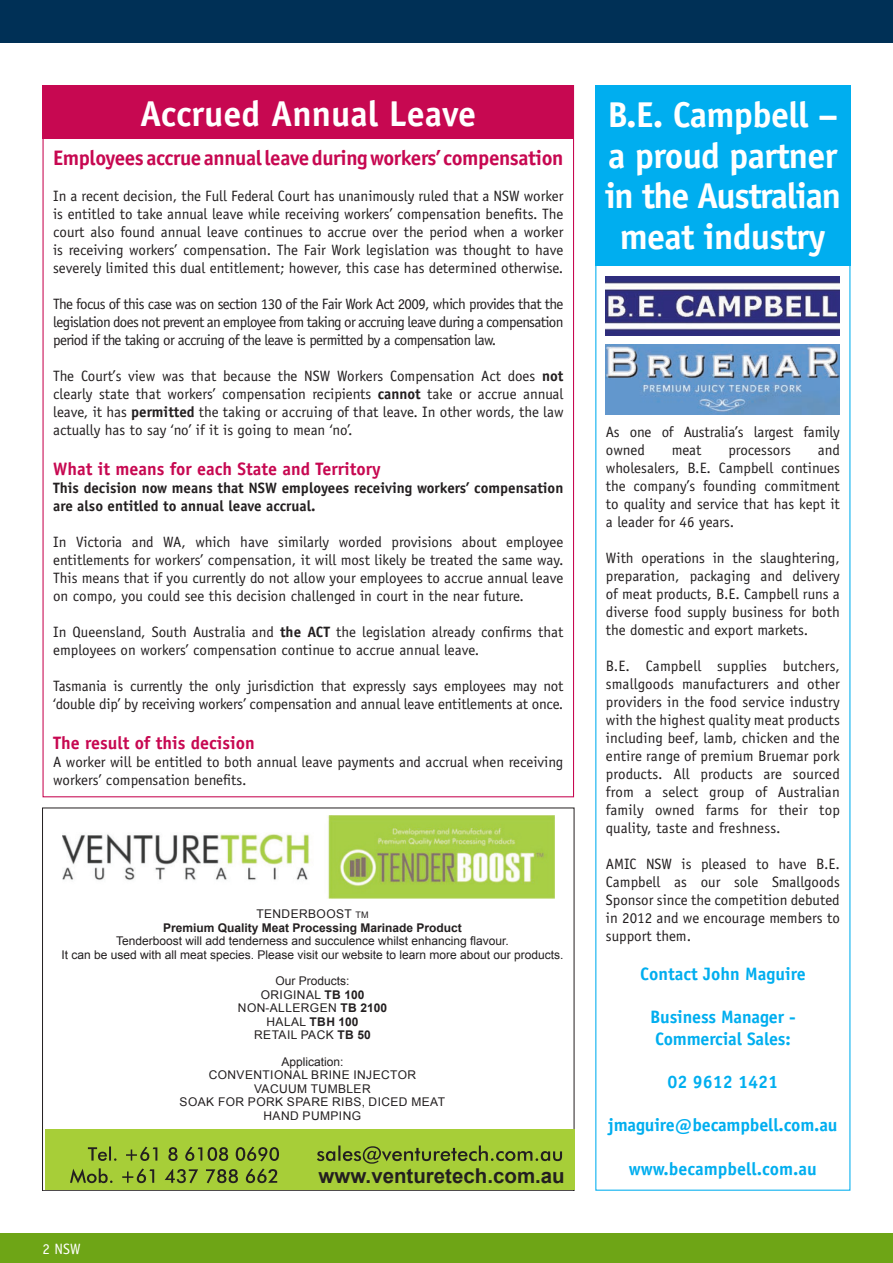
<style>
.page{position:relative;width:893px;height:1263px;background:#fff}
.page>*{position:absolute;margin:0;border:0;box-sizing:border-box;transform-origin:0 0}
.t1{font:700 36px/40.5px "Officina Sans";letter-spacing:-.02em;color:#fff;text-align:center}
.t2{font:700 36px "Officina Sans";color:#fff}
.t3{font:700 21px "Officina Sans";letter-spacing:-.02em;color:#c70851}
.t4{font:700 20.55px "Arial";color:#231f20}
.Heading_1{font:700 18px/21.6px "Officina Sans";letter-spacing:-.01em;color:#00aeef}
.t5{font:700 18px "Officina Sans";color:#c70851}
.t6{font:15px/18px "Officina Sans";color:#231f20;text-align:justify}
.t7{font:700 15px/18px "Officina Sans";color:#231f20}
.t8{font:15px "Officina Sans";color:#fff}
.t9{font:12px/13.4px "Arial";color:#231f20;text-align:center}
.t10{font:12px/13.4px "Arial";letter-spacing:.035em;color:#231f20;text-align:center}
.s1{font-weight:700}
.s2{font-size:9px}
</style>
<div class="page">
<div style="left:0;top:1233px;width:893px;height:30px;background:#6ea516"></div>
<div style="left:0;top:0;width:893px;height:43px;background:#003056"></div>
<div style="left:43px;top:85px;width:531px;height:712px;background:#fff;border:1px solid #c70851"></div>
<div style="left:43px;top:85px;width:531px;height:53px;background:#c70851"></div>
<img style="left:63px;top:815px;width:491px;height:84px">
<div style="left:45px;top:1129px;width:529px;height:60px;background:#a7ce38"></div>
<svg style="left:88px;top:1146px;width:191px;height:15px"></svg>
<svg style="left:70px;top:1168px;width:207px;height:15px"></svg>
<svg style="left:317px;top:1145px;width:245px;height:19px"></svg>
<div style="left:595px;top:85px;width:255px;height:181px;background:#00aeef"></div>
<img style="left:606px;top:276px;width:234px;height:59px">
<img style="left:606px;top:345px;width:234px;height:70px">
<p class="t2" style="left:140px;top:91px;width:338px">Accrued Annual Leave</p>
<p class="t3" style="left:53px;top:145px;width:512px">Employees accrue annual leave during workers’ compensation</p>
<p class="t6" style="left:53px;top:187px;width:512px">In a recent decision, the Full Federal Court has unanimously ruled that a NSW worker is entitled to take annual leave while receiving workers’ compensation benefits. The court also found annual leave continues to accrue over the period when a worker is receiving workers’ compensation. The Fair Work legislation was thought to have severely limited this dual entitlement; however, this case has determined otherwise.</p>
<p class="t6" style="left:53px;top:295px;width:512px">The focus of this case was on section 130 of the Fair Work Act 2009, which provides that the legislation does not prevent an employee from taking or accruing leave during a compensation period if the taking or accruing of the leave is permitted by a compensation law.</p>
<p class="t6" style="left:53px;top:367px;width:512px">The Court’s view was that because the NSW Workers Compensation Act does <span class="s1">not </span>clearly state that workers’ compensation recipients <span class="s1">cannot</span> take or accrue annual leave, it has <span class="s1">permitted</span> the taking or accruing of that leave. In other words, the law actually has to say ‘no’ if it is going to mean ‘no’.</p>
<p class="t5" style="left:53px;top:458px;width:329px">What it means for each State and Territory</p>
<p class="t7" style="left:53px;top:479px;width:512px">This decision now means that NSW employees receiving workers’ compensation are also entitled to annual leave accrual.</p>
<p class="t6" style="left:53px;top:533px;width:512px">In Victoria and WA, which have similarly worded provisions about employee entitlements for workers’ compensation, it will most likely be treated the same way.<br>This means that if you currently do not allow your employees to accrue annual leave on compo, you could see this decision challenged in court in the near future.</p>
<p class="t6" style="left:53px;top:623px;width:512px">In Queensland, South Australia and <span class="s1">the ACT</span> the legislation already confirms that employees on workers’ compensation continue to accrue annual leave.</p>
<p class="t6" style="left:53px;top:677px;width:512px">Tasmania is currently the only jurisdiction that expressly says employees may not ‘double dip’ by receiving workers’ compensation and annual leave entitlements at once.</p>
<p class="t5" style="left:53px;top:731px;width:203px">The result of this decision</p>
<p class="t6" style="left:53px;top:752px;width:512px">A worker will be entitled to both annual leave payments and accrual when receiving workers’ compensation benefits.</p>
<p class="t9" style="left:61px;top:908px;width:504px">TENDERBOOST <span class="s2">TM<br></span><span class="s1">Premium Quality Meat Processing Marinade Product<br></span>Tenderboost will add tenderness and succulence whilst enhancing flavour.<br>It can be used with all meat species. Please visit our website to learn more about our products.</p>
<p class="t10" style="left:238px;top:975px;width:151px">Our Products:<br>ORIGINAL <span class="s1">TB 100<br></span>NON-ALLERGEN <span class="s1">TB 2100<br></span>HALAL <span class="s1">TBH 100<br></span>RETAIL PACK <span class="s1">TB 50</span></p>
<p class="t10" style="left:180px;top:1055px;width:267px">Application:<br>CONVENTIONAL BRINE INJECTOR<br>VACUUM TUMBLER<br>SOAK FOR PORK SPARE RIBS, DICED MEAT<br>HAND PUMPING</p>
<p class="t8" style="left:43px;top:1240px;width:40px">2 NSW</p>
<p class="t4" style="left:319px;top:1162px;width:248px">www.venturetech.com.au</p>
<p class="t1" style="left:605px;top:94px;width:238px">B.E. Campbell – a proud partner in the Australian meat industry</p>
<p class="t6" style="left:606px;top:422px;width:235px">As one of Australia’s largest family owned</p>
<p class="t6" style="left:606px;top:440px;width:235px;text-indent:212px">and wholesalers, B.E. Campbell continues the company’s founding commitment to quality and service that has kept it a leader for 46 years.</p>
<p class="t6" style="left:606px;top:548px;width:235px">With operations in the slaughtering, preparation, packaging and delivery of meat products, B.E. Campbell runs a diverse food supply business for both the domestic and export markets.</p>
<p class="t6" style="left:606px;top:656px;width:235px">B.E. Campbell supplies butchers, smallgoods manufacturers and other providers in the food service industry with the highest quality meat products including beef, lamb, chicken and the entire range of premium Bruemar pork products. All products are sourced from a select group of Australian family owned farms for their top quality, taste and freshness.</p>
<p class="t6" style="left:606px;top:854px;width:235px">AMIC NSW is pleased to have B.E.<br>Campbell as our sole Smallgoods Sponsor since the competition debuted in 2012 and we encourage members to support them.</p>
<p class="Heading_1" style="left:640px;top:963px;width:167px">Contact John Maguire</p>
<p class="Heading_1" style="left:650px;top:1006px;width:147px">Business Manager -<br>Commercial Sales:</p>
<p class="Heading_1" style="left:667px;top:1071px;width:112px">02 9612 1421</p>
<p class="Heading_1" style="left:608px;top:1114px;width:231px">jmaguire@becampbell.com.au</p>
<p class="Heading_1" style="left:629px;top:1157px;width:190px">www.becampbell.com.au</p>
<p class="t6" style="left:672px;top:440px;width:31px">meat</p>
<p class="t6" style="left:728px;top:440px;width:64px">processors</p>
</div>
